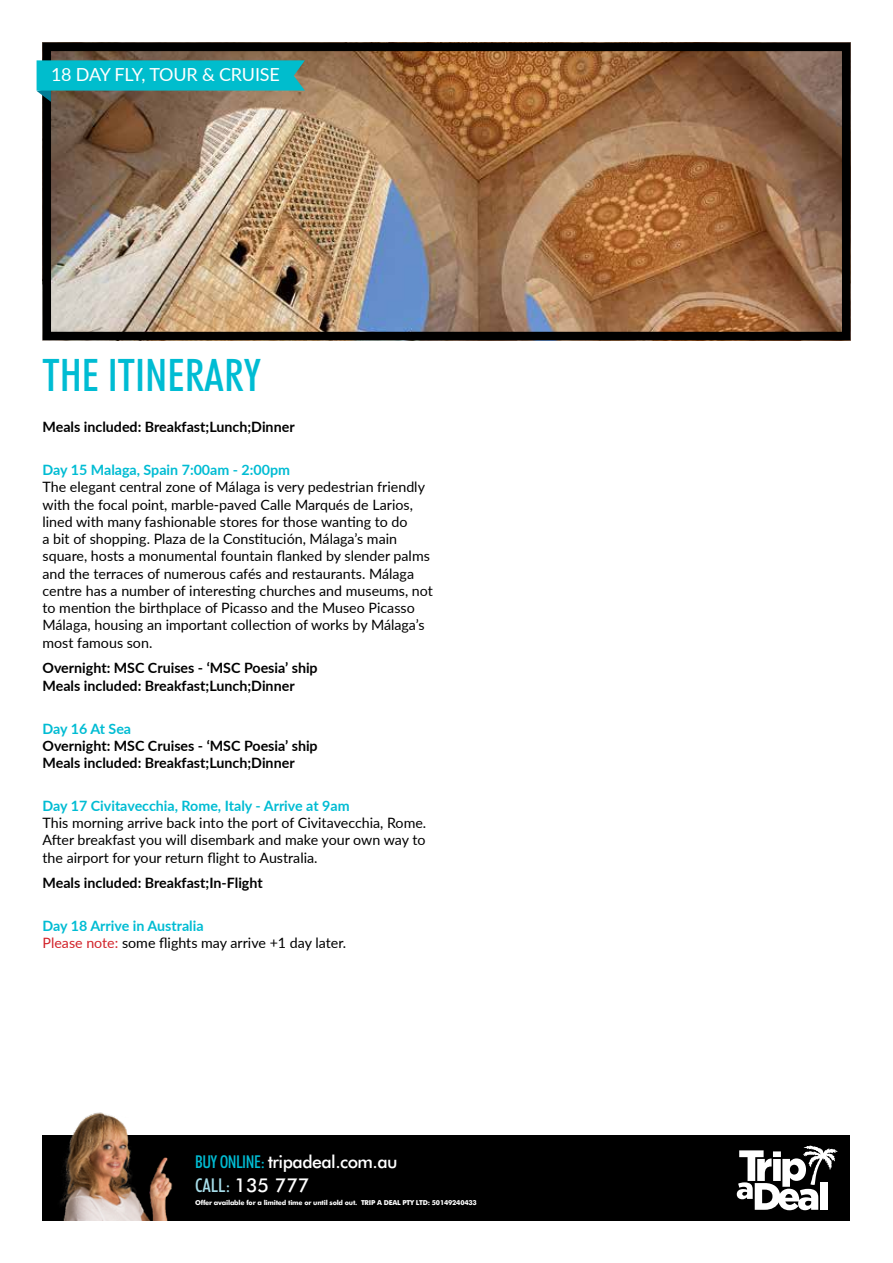
<style>
.page{position:relative;width:893px;height:1263px;background:#fff}
.page>*{position:absolute;margin:0;border:0;box-sizing:border-box;transform-origin:0 0}
.t1{font:500 condensed 45px "Futura BT";color:#00bcd3}
.t2{font:500 19.05px "Futura BT";color:#fff}
.t3{font:18px "Lato";letter-spacing:-.01em;color:#fff}
.t4{font:500 17.7px "Futura BT";letter-spacing:-.03em;color:#fff}
.t5{font:14.25px/17.2px "Lato";color:#000}
.t6{font:700 14.25px/17.2px "Lato";color:#000}
.t7{font:700 14.25px "Lato";color:#00bcd3}
.t8{font:700 6.75px "Futura BT";letter-spacing:-.03em;color:#fff}
.s1{font-weight:700;color:#00bcd3}
.s2{color:#d2232a}
.s3{font-stretch:condensed;color:#00bcd3}
.s4{font-stretch:condensed;color:#a7dde9}
</style>
<div class="page">
<div style="left:43px;top:1135px;width:807px;height:85px;background:#000"></div>
<img style="left:60px;top:1112px;width:113px;height:108px">
<svg style="left:737px;top:1145px;width:101px;height:65px"></svg>
<img style="left:53px;top:53px;width:787px;height:277px">
<div style="left:43px;top:43px;width:807px;height:297px;border:9px solid #000"></div>
<svg style="left:37px;top:60px;width:268px;height:42px;background:#25a4a9"></svg>
<p class="t3" style="left:51px;top:62px;width:230px">18 DAY FLY, TOUR &amp; CRUISE</p>
<h1 class="t1" style="left:43px;top:347px;width:220px">THE ITINERARY</h1>
<p class="t6" style="left:43px;top:418px;width:254px">Meals included: Breakfast;Lunch;Dinner</p>
<p class="t7" style="left:43px;top:459px;width:249px">Day 15 Malaga, Spain 7:00am - 2:00pm</p>
<p class="t5" style="left:43px;top:478px;width:392px">The elegant central zone of Málaga is very pedestrian friendly with the focal point, marble-paved Calle Marqués de Larios, lined with many fashionable stores for those wanting to do<br>a bit of shopping. Plaza de la Constitución, Málaga’s main square, hosts a monumental fountain flanked by slender palms and the terraces of numerous cafés and restaurants. Málaga centre has a number of interesting churches and museums, not to mention the birthplace of Picasso and the Museo Picasso Málaga, housing an important collection of works by Málaga’s most famous son.</p>
<p class="t6" style="left:43px;top:659px;width:277px">Overnight: MSC Cruises - ‘MSC Poesia’ ship<br>Meals included: Breakfast;Lunch;Dinner</p>
<p class="t7" style="left:43px;top:718px;width:90px">Day 16 At Sea</p>
<p class="t6" style="left:43px;top:736px;width:277px">Overnight: MSC Cruises - ‘MSC Poesia’ ship<br>Meals included: Breakfast;Lunch;Dinner</p>
<p class="t7" style="left:43px;top:795px;width:309px">Day 17 Civitavecchia, Rome, Italy - Arrive at 9am</p>
<p class="t5" style="left:43px;top:814px;width:385px;text-align:justify">This morning arrive back into the port of Civitavecchia, Rome.<br>After breakfast you will disembark and make your own way to the airport for your return flight to Australia.</p>
<p class="t6" style="left:43px;top:874px;width:222px">Meals included: Breakfast;In-Flight</p>
<p class="t5" style="left:43px;top:917px;width:305px"><span class="s1">Day 18 Arrive in Australia<br></span><span class="s2">Please note:</span> some flights may arrive +1 day later.</p>
<p class="t4" style="left:195px;top:1151px;width:204px"><span class="s3">BUY ONLINE:</span> tripadeal.com.au</p>
<h2 class="t2" style="left:195px;top:1173px;width:116px"><span class="s4">CALL:</span> 135 777</h2>
<p class="t8" style="left:195px;top:1199px;width:283px">Offer available for a limited time or until sold out. TRIP A DEAL PTY LTD: 50149240433</p>
</div>
